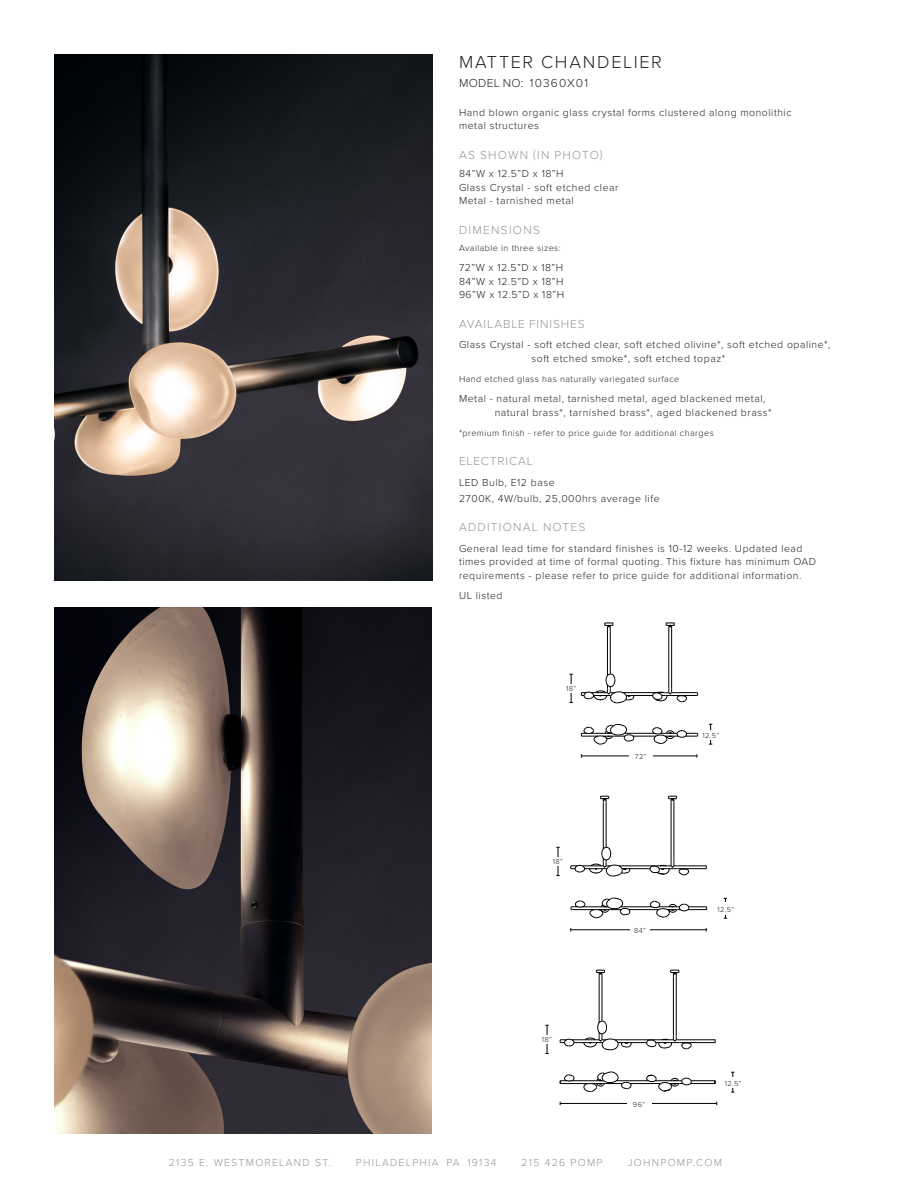
<style>
.page{position:relative;width:918px;height:1188px;background:#fff}
.page>*{position:absolute;margin:0;border:0;box-sizing:border-box;transform-origin:0 0}
.t1{font:300 18px "Proxima Nova";letter-spacing:.095em;color:#231f20}
.SUB_HEAD{font:300 12px "Proxima Nova";letter-spacing:.105em;color:#959598}
.BODY_COPY_1{font:300 12px "Proxima Nova";letter-spacing:.075em;color:#959598}
.t2{font:300 12px "Proxima Nova";letter-spacing:.075em;color:#231f20}
.BODY_COPY_1-2{font:300 10.5px/13.5px "Proxima Nova";letter-spacing:.05em;color:#231f20}
.SUB_HEAD-2{font:300 10.5px/13.5px "Proxima Nova";letter-spacing:.05em;color:#231f20}
.t3{font:300 10.5px "Proxima Nova";letter-spacing:.12em;color:#959598}
.BODY_COPY_1-3{font:300 9px "Proxima Nova";letter-spacing:.05em;color:#231f20}
.BOLD_SUB_HEAD{font:300 7.5px "Proxima Nova";letter-spacing:.05em;color:#231f20}
</style>
<div class="page">
<img style="left:54px;top:608px;width:378px;height:525px">
<img style="left:54px;top:54px;width:378px;height:526px">
<hr style="left:668px;top:630px;width:1px;height:58px;background:#000">
<hr style="left:671px;top:630px;width:1px;height:58px;background:#000">
<hr style="left:607px;top:630px;width:1px;height:46px;background:#000">
<hr style="left:610px;top:630px;width:1px;height:44px;background:#000">
<svg style="left:604px;top:623px;width:10px;height:8px"></svg>
<svg style="left:666px;top:623px;width:9px;height:8px"></svg>
<svg style="left:581px;top:670px;width:117px;height:34px"></svg>
<svg style="left:581px;top:724px;width:117px;height:21px"></svg>
<svg style="left:569px;top:674px;width:4px;height:29px"></svg>
<hr style="left:581px;top:756px;width:116px;height:1px;background:#000">
<svg style="left:709px;top:724px;width:3px;height:21px"></svg>
<div style="left:563px;top:684px;width:16px;height:9px;background:#fff"></div>
<div style="left:701px;top:730px;width:20px;height:9px;background:#fff"></div>
<div style="left:629px;top:752px;width:23px;height:8px;background:#fff"></div>
<hr style="left:673px;top:977px;width:1px;height:58px;background:#000">
<hr style="left:676px;top:977px;width:1px;height:58px;background:#000">
<hr style="left:599px;top:977px;width:1px;height:46px;background:#000">
<hr style="left:602px;top:977px;width:1px;height:44px;background:#000">
<svg style="left:670px;top:970px;width:9px;height:8px"></svg>
<svg style="left:596px;top:970px;width:9px;height:8px"></svg>
<svg style="left:560px;top:1020px;width:156px;height:31px"></svg>
<hr style="left:630px;top:1083px;width:30px;height:1px;background:#000">
<hr style="left:616px;top:1080px;width:32px;height:1px;background:#000">
<svg style="left:643px;top:1075px;width:73px;height:17px"></svg>
<svg style="left:560px;top:1071px;width:72px;height:21px"></svg>
<svg style="left:545px;top:1025px;width:4px;height:29px"></svg>
<hr style="left:560px;top:1103px;width:157px;height:1px;background:#000">
<svg style="left:731px;top:1072px;width:3px;height:21px"></svg>
<div style="left:539px;top:1035px;width:16px;height:9px;background:#fff"></div>
<div style="left:721px;top:1077px;width:24px;height:11px;background:#fff"></div>
<div style="left:627px;top:1099px;width:24px;height:9px;background:#fff"></div>
<hr style="left:671px;top:803px;width:1px;height:59px;background:#000">
<hr style="left:674px;top:803px;width:1px;height:59px;background:#000">
<hr style="left:603px;top:803px;width:1px;height:46px;background:#000">
<hr style="left:606px;top:803px;width:1px;height:44px;background:#000">
<svg style="left:600px;top:796px;width:9px;height:8px"></svg>
<svg style="left:668px;top:796px;width:9px;height:8px"></svg>
<svg style="left:571px;top:897px;width:136px;height:21px"></svg>
<svg style="left:570px;top:843px;width:137px;height:34px"></svg>
<svg style="left:556px;top:847px;width:4px;height:29px"></svg>
<hr style="left:571px;top:929px;width:135px;height:1px;background:#000">
<svg style="left:724px;top:898px;width:3px;height:21px"></svg>
<div style="left:550px;top:857px;width:16px;height:9px;background:#fff"></div>
<div style="left:715px;top:903px;width:22px;height:12px;background:#fff"></div>
<div style="left:631px;top:926px;width:19px;height:8px;background:#fff"></div>
<p class="t1" style="left:459px;top:49px;width:204px">MATTER CHANDELIER</p>
<p class="t2" style="left:459px;top:74px;width:131px">MODEL NO: 10360X01</p>
<p class="SUB_HEAD-2" style="left:459px;top:105px;width:334px">Hand blown organic glass crystal forms clustered along monolithic metal structures</p>
<p class="SUB_HEAD" style="left:459px;top:146px;width:145px">AS SHOWN (IN PHOTO)</p>
<p class="BODY_COPY_1-2" style="left:459px;top:166px;width:161px">84”W x 12.5”D x 18”H<br>Glass Crystal - soft etched clear</p>
<p class="BODY_COPY_1-2" style="left:459px;top:193px;width:116px">Metal - tarnished metal</p>
<p class="SUB_HEAD" style="left:459px;top:221px;width:82px">DIMENSIONS</p>
<p class="BODY_COPY_1-3" style="left:459px;top:241px;width:103px">Available in three sizes:</p>
<p class="BODY_COPY_1-2" style="left:459px;top:261px;width:107px;text-align:justify">72”W x 12.5”D x 18”H 84”W x 12.5”D x 18”H 96”W x 12.5”D x 18”H</p>
<p class="BODY_COPY_1" style="left:459px;top:315px;width:127px">AVAILABLE FINISHES</p>
<p class="BODY_COPY_1-2" style="left:531px;top:338px;width:300px;text-indent:-72px">Glass Crystal - soft etched clear, soft etched olivine*, soft etched opaline*, soft etched smoke*, soft etched topaz*</p>
<p class="BODY_COPY_1-3" style="left:459px;top:372px;width:222px">Hand etched glass has naturally variegated surface</p>
<p class="BODY_COPY_1-2" style="left:495px;top:392px;width:278px;text-indent:-36px">Metal - natural metal, tarnished metal, aged blackened metal, natural brass*, tarnished brass*, aged blackened brass*</p>
<p class="BODY_COPY_1-3" style="left:459px;top:426px;width:256px">*premium finish - refer to price guide for additional charges</p>
<p class="BODY_COPY_1" style="left:459px;top:453px;width:75px">ELECTRICAL</p>
<p class="BODY_COPY_1-2" style="left:459px;top:475px;width:97px">LED Bulb, E12 base</p>
<p class="BODY_COPY_1-2" style="left:459px;top:491px;width:202px">2700K, 4W/bulb, 25,000hrs average life</p>
<p class="SUB_HEAD" style="left:459px;top:518px;width:128px">ADDITIONAL NOTES</p>
<p class="BODY_COPY_1-2" style="left:459px;top:541px;width:359px">General lead time for standard finishes is 10-12 weeks. Updated lead times provided at time of formal quoting. This fixture has minimum OAD requirements - please refer to price guide for additional information.</p>
<p class="BODY_COPY_1-2" style="left:459px;top:588px;width:45px">UL listed</p>
<p class="BOLD_SUB_HEAD" style="left:566px;top:683px;width:11px">18”</p>
<p class="BOLD_SUB_HEAD" style="left:553px;top:856px;width:11px">18”</p>
<p class="BOLD_SUB_HEAD" style="left:542px;top:1034px;width:11px">18”</p>
<p class="BOLD_SUB_HEAD" style="left:635px;top:751px;width:13px">72”</p>
<p class="BOLD_SUB_HEAD" style="left:703px;top:730px;width:18px">12.5”</p>
<p class="BOLD_SUB_HEAD" style="left:634px;top:925px;width:13px">84”</p>
<p class="BOLD_SUB_HEAD" style="left:633px;top:1099px;width:14px">96”</p>
<p class="BOLD_SUB_HEAD" style="left:717px;top:904px;width:18px">12.5”</p>
<p class="BOLD_SUB_HEAD" style="left:725px;top:1078px;width:18px">12.5”</p>
<p class="t3" style="left:169px;top:1154px;width:164px">2135 E. WESTMORELAND ST.</p>
<p class="t3" style="left:356px;top:1154px;width:142px">PHILADELPHIA PA 19134</p>
<p class="t3" style="left:522px;top:1154px;width:82px">215 426 POMP</p>
<p class="t3" style="left:628px;top:1154px;width:96px">JOHNPOMP.COM</p>
</div>
